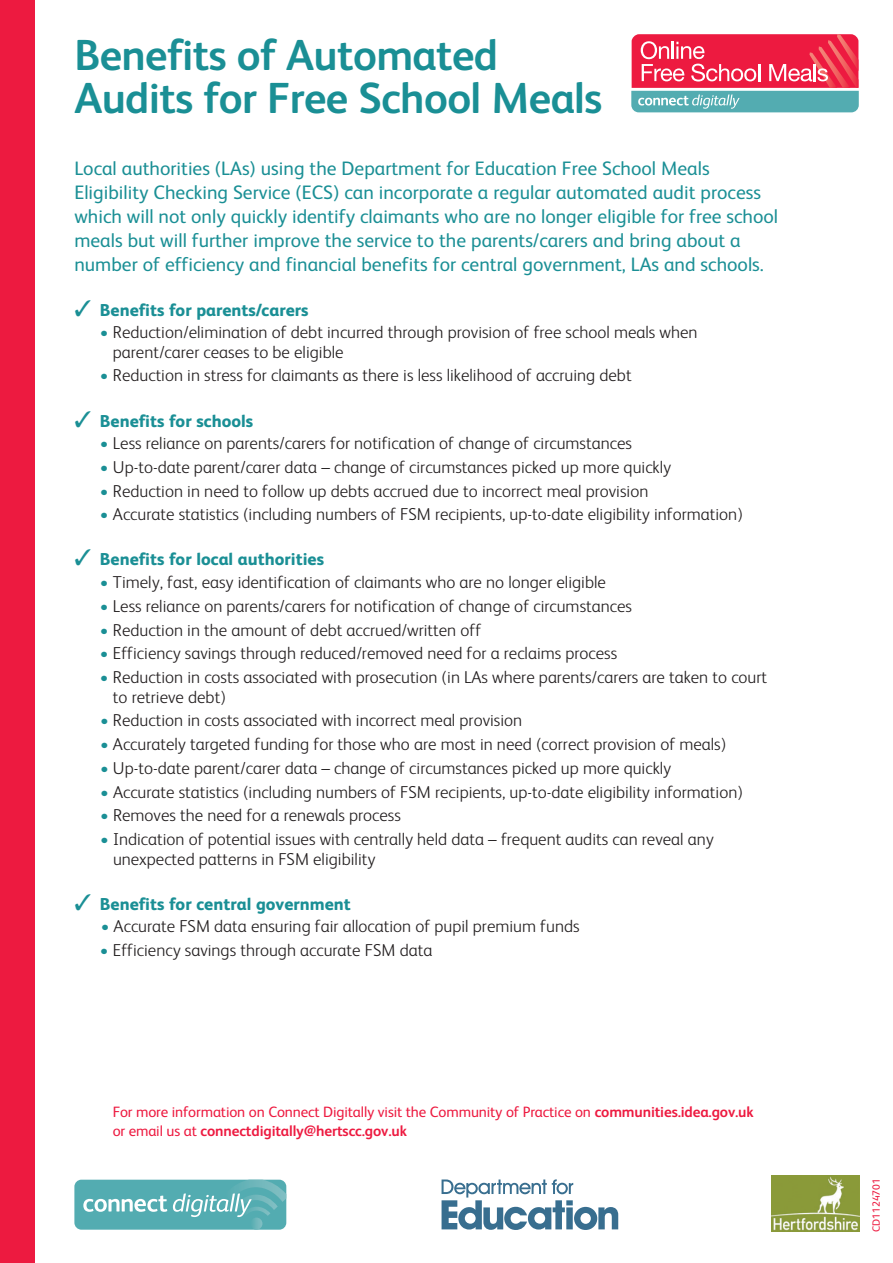
<style>
.page{position:relative;width:893px;height:1263px;background:#fff}
.page>*{position:absolute;margin:0;border:0;box-sizing:border-box;transform-origin:0 0}
.t1{font:700 43.5px/43.3px "FS Albert";letter-spacing:-.015em;color:#1a8f95}
.t2{font:19.5px/24px "FS Albert";color:#1a8f95}
.t3{font:300 17.25px/19.5px "FS Albert";color:#231f20}
.t4{font:800 17.25px "FS Albert";color:#1a8f95}
.t5{font:15px/18.8px "FS Albert";letter-spacing:-.01em;color:#ed1a40}
.t6{font:10.5px "FS Albert";color:#ed1a40}
.s1{color:#1a8f95}
.s2{font-weight:700}
</style>
<div class="page">
<div style="left:0;top:0;width:34px;height:1263px;background:#ed1a40"></div>
<svg style="left:631px;top:34px;width:228px;height:78px;background:#c9657b"></svg>
<div style="left:74px;top:1180px;width:212px;height:50px;background:#53acb1;border-radius:7px"></div>
<svg style="left:83px;top:1195px;width:84px;height:17px"></svg>
<svg style="left:173px;top:1180px;width:113px;height:50px"></svg>
<svg style="left:771px;top:1175px;width:89px;height:57px"></svg>
<img style="left:771px;top:1176px;width:89px;height:55px">
<svg style="left:442px;top:1179px;width:176px;height:51px"></svg>
<h1 class="t1" style="left:74px;top:31px;width:529px">Benefits of Automated<br>Audits for Free School Meals</h1>
<p class="t2" style="left:74px;top:155px;width:705px">Local authorities (LAs) using the Department for Education Free School Meals Eligibility Checking Service (ECS) can incorporate a regular automated audit process which will not only quickly identify claimants who are no longer eligible for free school meals but will further improve the service to the parents/carers and bring about a number of efficiency and financial benefits for central government, LAs and schools.</p>
<p class="t4" style="left:74px;top:297px;width:236px">✓ Benefits for parents/carers</p>
<p class="t3" style="left:113px;top:322px;width:586px;text-indent:-13px"><span class="s1">•</span> Reduction/elimination of debt incurred through provision of free school meals when parent/carer ceases to be eligible</p>
<p class="t3" style="left:100px;top:365px;width:533px"><span class="s1">•</span> Reduction in stress for claimants as there is less likelihood of accruing debt</p>
<p class="t4" style="left:74px;top:408px;width:180px">✓ Benefits for schools</p>
<p class="t3" style="left:100px;top:433px;width:533px"><span class="s1">•</span> Less reliance on parents/carers for notification of change of circumstances</p>
<p class="t3" style="left:100px;top:456px;width:573px"><span class="s1">•</span> Up-to-date parent/carer data – change of circumstances picked up more quickly</p>
<p class="t3" style="left:100px;top:480px;width:550px"><span class="s1">•</span> Reduction in need to follow up debts accrued due to incorrect meal provision</p>
<p class="t3" style="left:100px;top:504px;width:644px"><span class="s1">•</span> Accurate statistics (including numbers of FSM recipients, up-to-date eligibility information)</p>
<p class="t4" style="left:74px;top:547px;width:251px">✓ Benefits for local authorities</p>
<p class="t3" style="left:100px;top:572px;width:507px"><span class="s1">•</span> Timely, fast, easy identification of claimants who are no longer eligible</p>
<p class="t3" style="left:100px;top:595px;width:533px"><span class="s1">•</span> Less reliance on parents/carers for notification of change of circumstances</p>
<p class="t3" style="left:100px;top:619px;width:383px"><span class="s1">•</span> Reduction in the amount of debt accrued/written off</p>
<p class="t3" style="left:100px;top:643px;width:519px"><span class="s1">•</span> Efficiency savings through reduced/removed need for a reclaims process</p>
<p class="t3" style="left:113px;top:667px;width:656px;text-indent:-13px"><span class="s1">•</span> Reduction in costs associated with prosecution (in LAs where parents/carers are taken to court to retrieve debt)</p>
<p class="t3" style="left:100px;top:710px;width:424px"><span class="s1">•</span> Reduction in costs associated with incorrect meal provision</p>
<p class="t3" style="left:100px;top:734px;width:628px"><span class="s1">•</span> Accurately targeted funding for those who are most in need (correct provision of meals)</p>
<p class="t3" style="left:100px;top:757px;width:573px"><span class="s1">•</span> Up-to-date parent/carer data – change of circumstances picked up more quickly</p>
<p class="t3" style="left:100px;top:781px;width:644px"><span class="s1">•</span> Accurate statistics (including numbers of FSM recipients, up-to-date eligibility information)</p>
<p class="t3" style="left:100px;top:805px;width:302px"><span class="s1">•</span> Removes the need for a renewals process</p>
<p class="t3" style="left:113px;top:829px;width:602px;text-indent:-13px"><span class="s1">•</span> Indication of potential issues with centrally held data – frequent audits can reveal any unexpected patterns in FSM eligibility</p>
<p class="t4" style="left:74px;top:891px;width:278px">✓ Benefits for central government</p>
<p class="t3" style="left:101px;top:916px;width:480px"><span class="s1">•</span> Accurate FSM data ensuring fair allocation of pupil premium funds</p>
<p class="t3" style="left:100px;top:940px;width:334px"><span class="s1">•</span> Efficiency savings through accurate FSM data</p>
<p class="t5" style="left:113px;top:1102px;width:642px">For more information on Connect Digitally visit the Community of Practice on <span class="s2">communities.idea.gov.uk </span>or email us at <span class="s2">connectdigitally@hertscc.gov.uk</span></p>
<p class="t6" style="left:869px;top:1232px;width:55px;rotate:-90deg">CD1124701</p>
</div>
